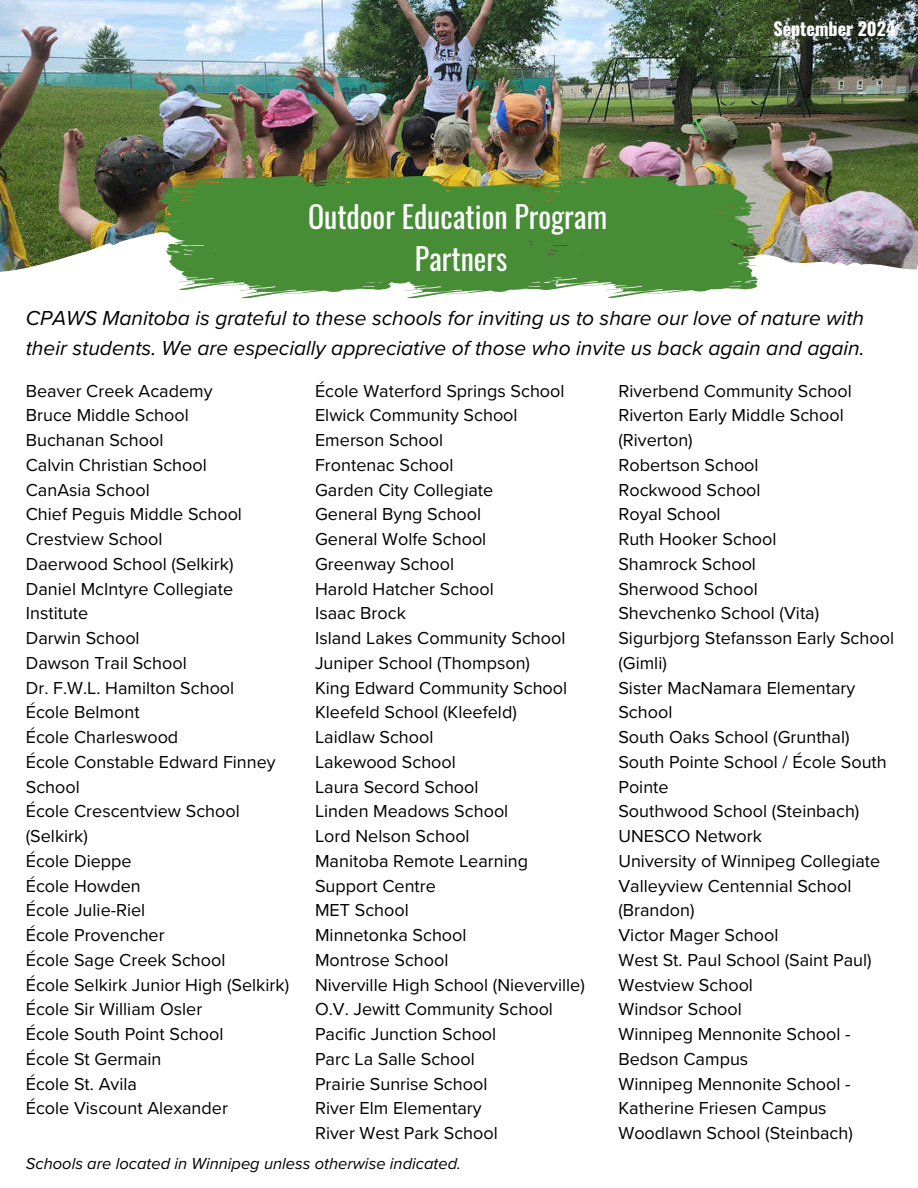
<style>
.page{position:relative;width:918px;height:1188px;background:#fff}
.page>*{position:absolute;margin:0;border:0;box-sizing:border-box;transform-origin:0 0}
.t1{font:30px/41.7px "Oswald";color:#fff;text-align:center}
.t2{font:italic 21px/29.2px "Proxima Nova";color:#000}
.t3{font:18px/24.8px "Proxima Nova";color:#000}
.t4{font:700 18px "Oswald";color:#fff}
.t5{font:italic 16.5px "Proxima Nova";color:#000}
</style>
<div class="page">
<img style="left:0;top:0;width:918px;height:272px">
<svg style="left:157px;top:176px;width:607px;height:123px;background:#5e984c"></svg>
<h1 class="t1" style="left:308px;top:193px;width:301px">Outdoor Education Program<br>Partners</h1>
<p class="t4" style="left:773px;top:19px;width:124px">September 2024</p>
<p class="t2" style="left:26px;top:303px;width:840px">CPAWS Manitoba is grateful to these schools for inviting us to share our love of nature with their students. We are especially appreciative of those who invite us back again and again.</p>
<p class="t3" style="left:26px;top:377px;width:265px">Beaver Creek Academy<br>Bruce Middle School<br>Buchanan School<br>Calvin Christian School<br>CanAsia School<br>Chief Peguis Middle School<br>Crestview School<br>Daerwood School (Selkirk)<br>Daniel McIntyre Collegiate<br>Institute<br>Darwin School<br>Dawson Trail School<br>Dr. F.W.L. Hamilton School<br>École Belmont<br>École Charleswood<br>École Constable Edward Finney<br>School<br>École Crescentview School (Selkirk)<br>École Dieppe<br>École Howden<br>École Julie-Riel<br>École Provencher<br>École Sage Creek School<br>École Selkirk Junior High (Selkirk)<br>École Sir William Osler<br>École South Point School<br>École St Germain<br>École St. Avila<br>École Viscount Alexander</p>
<p class="t3" style="left:315px;top:377px;width:271px">École Waterford Springs School<br>Elwick Community School<br>Emerson School<br>Frontenac School<br>Garden City Collegiate<br>General Byng School<br>General Wolfe School<br>Greenway School<br>Harold Hatcher School<br>Isaac Brock<br>Island Lakes Community School<br>Juniper School (Thompson)<br>King Edward Community School<br>Kleefeld School (Kleefeld)<br>Laidlaw School<br>Lakewood School<br>Laura Secord School<br>Linden Meadows School<br>Lord Nelson School<br>Manitoba Remote Learning<br>Support Centre<br>MET School<br>Minnetonka School<br>Montrose School<br>Niverville High School (Nieverville)<br>O.V. Jewitt Community School<br>Pacific Junction School<br>Parc La Salle School<br>Prairie Sunrise School<br>River Elm Elementary<br>River West Park School</p>
<p class="t3" style="left:618px;top:377px;width:277px">Riverbend Community School<br>Riverton Early Middle School (Riverton)<br>Robertson School<br>Rockwood School<br>Royal School<br>Ruth Hooker School<br>Shamrock School<br>Sherwood School<br>Shevchenko School (Vita)<br>Sigurbjorg Stefansson Early School (Gimli)<br>Sister MacNamara Elementary<br>School<br>South Oaks School (Grunthal)<br>South Pointe School / École South<br>Pointe<br>Southwood School (Steinbach)<br>UNESCO Network<br>University of Winnipeg Collegiate<br>Valleyview Centennial School (Brandon)<br>Victor Mager School<br>West St. Paul School (Saint Paul)<br>Westview School<br>Windsor School<br>Winnipeg Mennonite School -<br>Bedson Campus<br>Winnipeg Mennonite School -<br>Katherine Friesen Campus<br>Woodlawn School (Steinbach)</p>
<p class="t5" style="left:26px;top:1151px;width:437px">Schools are located in Winnipeg unless otherwise indicated.</p>
</div>
